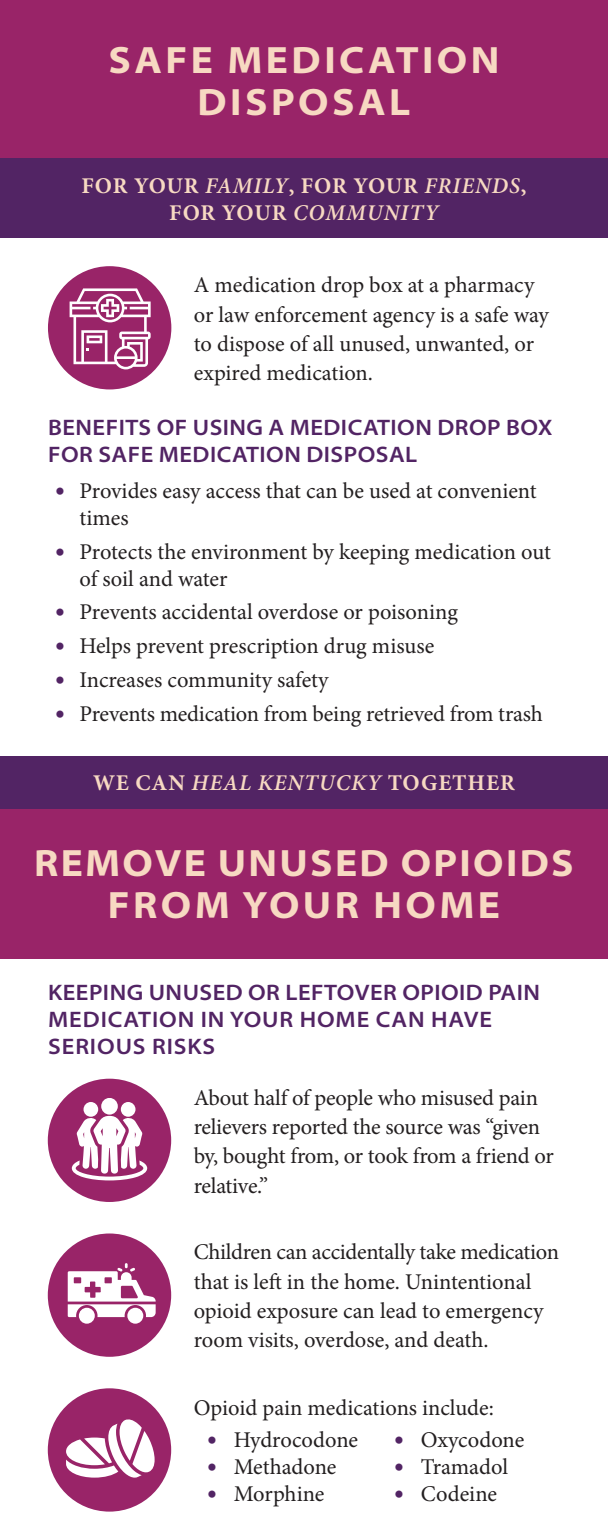
<style>
.page{position:relative;width:608px;height:1539px;background:#fff}
.page>*{position:absolute;margin:0;border:0;box-sizing:border-box;transform-origin:0 0}
.t1{font:700 semi-expanded 38.25px/42.8px "Myriad Pro";letter-spacing:.06em;color:#f7d9c2;text-align:center}
.t2{font:700 semi-expanded 38.25px/42.8px "Myriad Pro";letter-spacing:.09em;color:#f7d9c2;text-align:center}
.t3{font:22.5px/29.2px "Minion Pro";letter-spacing:-.005em;color:#231f20}
.t4{font:600 semi-expanded 22.5px/27px "Myriad Pro";letter-spacing:.02em;color:#522464}
.t5{font:700 22.5px/27px "Minion Pro";letter-spacing:.04em;color:#f7d9c2;text-align:center}
.s1{font-weight:600;font-style:italic}
.s2{font-size:27px;color:#522464}
</style>
<div class="page">
<div style="left:0;top:0;width:608px;height:159px;background:#992468"></div>
<div style="left:0;top:806px;width:608px;height:153px;background:#992468"></div>
<div style="left:48px;top:266px;width:123px;height:123px;background:#992468;border-radius:50%"></div>
<svg style="left:70px;top:288px;width:81px;height:81px"></svg>
<div style="left:0;top:756px;width:608px;height:52px;background:#522464"></div>
<div style="left:0;top:158px;width:608px;height:80px;background:#522464"></div>
<div style="left:48px;top:1234px;width:123px;height:123px;background:#992468;border-radius:50%"></div>
<div style="left:127px;top:1308px;width:16px;height:16px;background:#fff;border-radius:50%"></div>
<div style="left:79px;top:1308px;width:16px;height:16px;background:#fff;border-radius:50%"></div>
<svg style="left:68px;top:1263px;width:88px;height:54px"></svg>
<div style="left:48px;top:1388px;width:123px;height:124px;background:#992468;border-radius:50%"></div>
<svg style="left:66px;top:1419px;width:89px;height:59px"></svg>
<div style="left:48px;top:1079px;width:123px;height:123px;background:#992468;border-radius:50%"></div>
<svg style="left:72px;top:1098px;width:75px;height:82px"></svg>
<p class="t2" style="left:108px;top:37px;width:392px">SAFE MEDICATION<br>DISPOSAL</p>
<p class="t5" style="left:81px;top:172px;width:446px">FOR YOUR <span class="s1">FAMILY</span>, FOR YOUR <span class="s1">FRIENDS</span>,<br>FOR YOUR <span class="s1">COMMUNITY</span></p>
<p class="t3" style="left:194px;top:271px;width:356px">A medication drop box at a pharmacy or law enforcement agency is a safe way to dispose of all unused, unwanted, or expired medication.</p>
<p class="t4" style="left:48px;top:413px;width:505px">BENEFITS OF USING A MEDICATION DROP BOX<br>FOR SAFE MEDICATION DISPOSAL</p>
<p class="t3" style="left:79px;top:477px;width:458px;line-height:27px;text-indent:-25px"><span class="s2">•</span> Provides easy access that can be used at convenient times</p>
<p class="t3" style="left:79px;top:538px;width:473px;line-height:27px;text-indent:-25px"><span class="s2">•</span> Protects the environment by keeping medication out of soil and water</p>
<p class="t3" style="left:55px;top:598px;width:404px"><span class="s2">•</span> Prevents accidental overdose or poisoning</p>
<p class="t3" style="left:55px;top:632px;width:381px"><span class="s2">•</span> Helps prevent prescription drug misuse</p>
<p class="t3" style="left:55px;top:665px;width:275px"><span class="s2">•</span> Increases community safety</p>
<p class="t3" style="left:55px;top:699px;width:489px"><span class="s2">•</span> Prevents medication from being retrieved from trash</p>
<p class="t5" style="left:93px;top:769px;width:423px">WE CAN <span class="s1">HEAL KENTUCKY</span> TOGETHER</p>
<p class="t1" style="left:34px;top:840px;width:541px">REMOVE UNUSED OPIOIDS<br>FROM YOUR HOME</p>
<p class="t4" style="left:48px;top:979px;width:493px">KEEPING UNUSED OR LEFTOVER OPIOID PAIN<br>MEDICATION IN YOUR HOME CAN HAVE<br>SERIOUS RISKS</p>
<p class="t3" style="left:194px;top:1083px;width:361px">About half of people who misused pain relievers reported the source was “given by, bought from, or took from a friend or relative.”</p>
<p class="t3" style="left:194px;top:1238px;width:367px">Children can accidentally take medication that is left in the home. Unintentional opioid exposure can lead to emergency room visits, overdose, and death.</p>
<p class="t3" style="left:194px;top:1394px;width:301px">Opioid pain medications include:</p>
<p class="t3" style="left:207px;top:1425px;width:153px"><span class="s2">•</span> Hydrocodone</p>
<p class="t3" style="left:207px;top:1452px;width:131px"><span class="s2">•</span> Methadone</p>
<p class="t3" style="left:207px;top:1479px;width:119px"><span class="s2">•</span> Morphine</p>
<p class="t3" style="left:394px;top:1425px;width:132px"><span class="s2">•</span> Oxycodone</p>
<p class="t3" style="left:394px;top:1452px;width:116px"><span class="s2">•</span> Tramadol</p>
<p class="t3" style="left:394px;top:1479px;width:105px"><span class="s2">•</span> Codeine</p>
</div>
